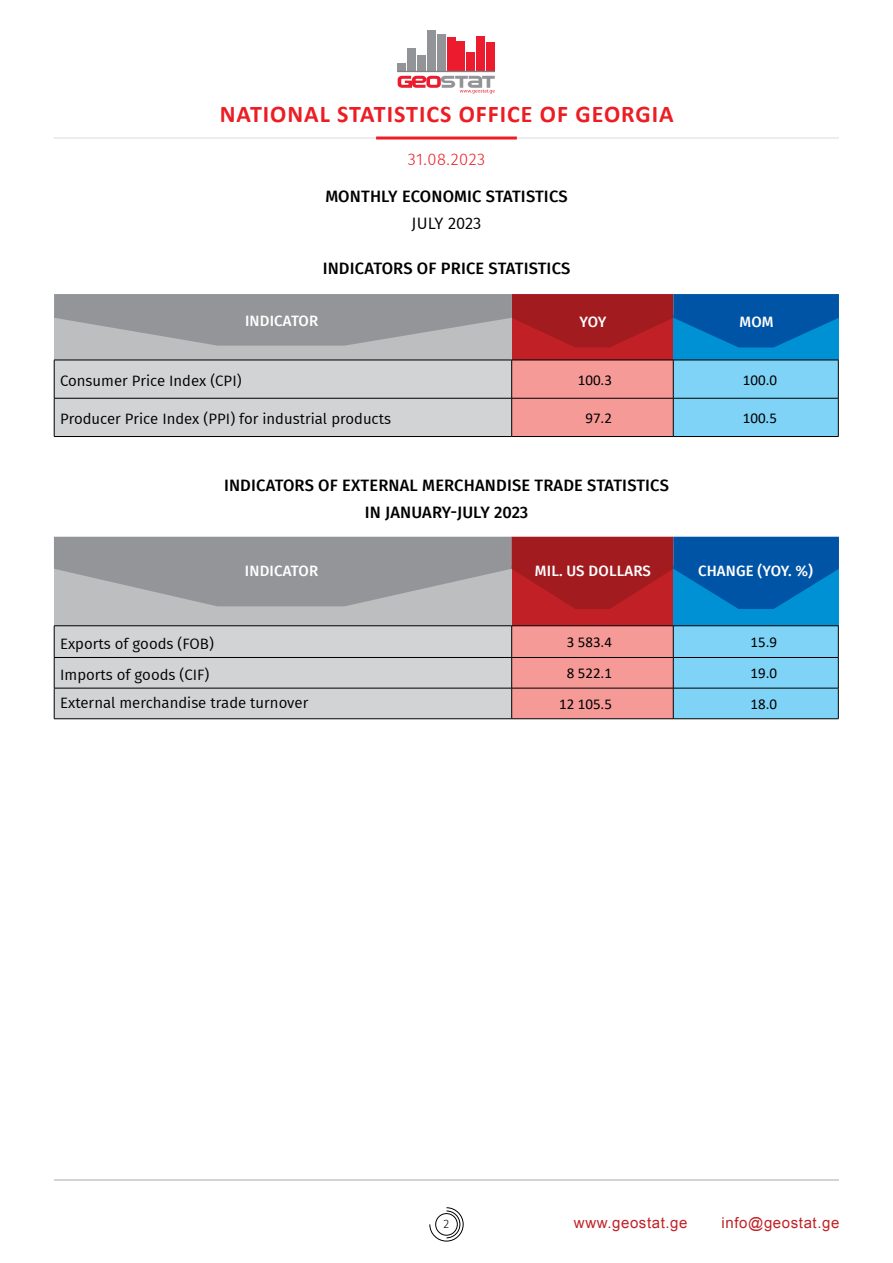
<style>
.page{position:relative;width:893px;height:1263px;background:#fff}
.page>*{position:absolute;margin:0;border:0;box-sizing:border-box;transform-origin:0 0}
.t1{font:700 24px "Calibri";letter-spacing:.04em;color:#ed1d24}
.t2{font:500 16.5px/27px "Fira GO";letter-spacing:.01em;color:#000;text-align:center}
.t3{font:300 16.5px "Fira GO";letter-spacing:.035em;color:#ed1d24}
.t4{font:16.5px "Fira GO";letter-spacing:-.005em;color:#000}
.t5{font:15px "Fira GO";color:#000}
.t6{font:500 15px "Fira GO";letter-spacing:.01em;color:#fff}
.t7{font:15px "Calibri";color:#000}
.t8{font:15px "BPG Ingiri Arial";letter-spacing:.04em;color:#c12026}
.t9{font:300 12px "Fira GO";color:#000}
</style>
<div class="page">
<svg style="left:429px;top:1207px;width:35px;height:34px"></svg>
<hr style="left:54px;top:1179px;width:785px;height:1px;background:#a7a9ac">
<hr style="left:54px;top:137px;width:785px;height:2px;background:#e6e7e8">
<hr style="left:376px;top:137px;width:141px;height:3px;background:#ed1d24">
<div style="left:398px;top:63px;width:8px;height:9px;background:#929497"></div>
<div style="left:407px;top:48px;width:9px;height:24px;background:#929497"></div>
<div style="left:417px;top:55px;width:9px;height:17px;background:#929497"></div>
<div style="left:427px;top:31px;width:9px;height:41px;background:#929497"></div>
<div style="left:437px;top:35px;width:9px;height:37px;background:#929497"></div>
<div style="left:447px;top:37px;width:8px;height:35px;background:#ec1b2e"></div>
<div style="left:457px;top:42px;width:8px;height:30px;background:#ec1b2e"></div>
<div style="left:466px;top:52px;width:9px;height:20px;background:#ec1b2e"></div>
<div style="left:476px;top:36px;width:9px;height:36px;background:#ec1b2e"></div>
<div style="left:486px;top:42px;width:9px;height:30px;background:#ec1b2e"></div>
<hr style="left:398px;top:71px;width:97px;height:1px;background:#808184">
<svg style="left:398px;top:76px;width:97px;height:18px"></svg>
<div style="left:54px;top:566px;width:458px;height:60px;background:#bcbec0"></div>
<div style="left:512px;top:566px;width:161px;height:60px;background:#c12026"></div>
<div style="left:673px;top:566px;width:166px;height:60px;background:#0091d4"></div>
<svg style="left:54px;top:537px;width:785px;height:72px"></svg>
<div style="left:512px;top:316px;width:161px;height:44px;background:#c12026"></div>
<div style="left:673px;top:316px;width:166px;height:44px;background:#0091d4"></div>
<div style="left:54px;top:316px;width:458px;height:44px;background:#bcbec0"></div>
<svg style="left:54px;top:294px;width:785px;height:53px"></svg>
<svg style="left:55px;top:626px;width:783px;height:92px;background:#c5c5cd"></svg>
<hr style="left:512px;top:625px;width:161px;height:1px;background:#000">
<hr style="left:512px;top:657px;width:161px;height:1px;background:#000">
<hr style="left:512px;top:688px;width:161px;height:1px;background:#000">
<hr style="left:512px;top:718px;width:161px;height:1px;background:#000">
<hr style="left:673px;top:625px;width:165px;height:1px;background:#000">
<hr style="left:673px;top:626px;width:1px;height:31px;background:#000">
<hr style="left:838px;top:626px;width:1px;height:31px;background:#000">
<hr style="left:673px;top:657px;width:165px;height:1px;background:#000">
<hr style="left:673px;top:658px;width:1px;height:30px;background:#000">
<hr style="left:838px;top:658px;width:1px;height:30px;background:#000">
<hr style="left:673px;top:688px;width:165px;height:1px;background:#000">
<hr style="left:673px;top:688px;width:1px;height:30px;background:#000">
<hr style="left:838px;top:688px;width:1px;height:30px;background:#000">
<hr style="left:673px;top:718px;width:165px;height:1px;background:#000">
<hr style="left:54px;top:625px;width:458px;height:1px;background:#000">
<hr style="left:54px;top:626px;width:1px;height:31px;background:#000">
<hr style="left:511px;top:626px;width:1px;height:31px;background:#000">
<hr style="left:54px;top:657px;width:458px;height:1px;background:#000">
<hr style="left:54px;top:658px;width:1px;height:30px;background:#000">
<hr style="left:511px;top:658px;width:1px;height:30px;background:#000">
<hr style="left:54px;top:688px;width:458px;height:1px;background:#000">
<hr style="left:54px;top:688px;width:1px;height:30px;background:#000">
<hr style="left:511px;top:688px;width:1px;height:30px;background:#000">
<hr style="left:54px;top:718px;width:458px;height:1px;background:#000">
<svg style="left:55px;top:361px;width:783px;height:75px;background:#c6c6cd"></svg>
<hr style="left:512px;top:360px;width:161px;height:1px;background:#000">
<hr style="left:512px;top:398px;width:161px;height:1px;background:#000">
<hr style="left:512px;top:436px;width:161px;height:1px;background:#000">
<hr style="left:673px;top:360px;width:165px;height:1px;background:#000">
<hr style="left:673px;top:360px;width:1px;height:38px;background:#000">
<hr style="left:838px;top:360px;width:1px;height:38px;background:#000">
<hr style="left:673px;top:398px;width:165px;height:1px;background:#000">
<hr style="left:673px;top:398px;width:1px;height:38px;background:#000">
<hr style="left:838px;top:398px;width:1px;height:38px;background:#000">
<hr style="left:673px;top:436px;width:165px;height:1px;background:#000">
<hr style="left:54px;top:360px;width:458px;height:1px;background:#000">
<hr style="left:54px;top:360px;width:1px;height:38px;background:#000">
<hr style="left:511px;top:360px;width:1px;height:38px;background:#000">
<hr style="left:54px;top:398px;width:458px;height:1px;background:#000">
<hr style="left:54px;top:398px;width:1px;height:38px;background:#000">
<hr style="left:511px;top:398px;width:1px;height:38px;background:#000">
<hr style="left:54px;top:436px;width:458px;height:1px;background:#000">
<h1 class="t1" style="left:220px;top:97px;width:455px">NATIONAL STATISTICS OFFICE OF GEORGIA</h1>
<p class="t3" style="left:408px;top:149px;width:79px">31.08.2023</p>
<p class="t2" style="left:325px;top:183px;width:244px">MONTHLY ECONOMIC STATISTICS</p>
<p class="t4" style="left:412px;top:214px;width:71px">JULY 2023</p>
<p class="t2" style="left:323px;top:255px;width:249px">INDICATORS OF PRICE STATISTICS</p>
<p class="t6" style="left:245px;top:312px;width:75px">INDICATOR</p>
<p class="t6" style="left:579px;top:313px;width:28px">YOY</p>
<p class="t6" style="left:740px;top:313px;width:35px">MOM</p>
<p class="t5" style="left:60px;top:372px;width:183px">Consumer Price Index (CPI)</p>
<p class="t7" style="left:578px;top:369px;width:36px">100.3</p>
<p class="t7" style="left:743px;top:369px;width:36px">100.0</p>
<p class="t5" style="left:60px;top:410px;width:332px">Producer Price Index (PPI) for industrial products</p>
<p class="t7" style="left:585px;top:408px;width:28px">97.2</p>
<p class="t7" style="left:743px;top:408px;width:36px">100.5</p>
<p class="t2" style="left:224px;top:472px;width:446px">INDICATORS OF EXTERNAL MERCHANDISE TRADE STATISTICS<br>IN JANUARY-JULY 2023</p>
<p class="t6" style="left:245px;top:562px;width:75px">INDICATOR</p>
<p class="t6" style="left:535px;top:561px;width:118px">MIL. US DOLLARS</p>
<p class="t6" style="left:698px;top:561px;width:116px">CHANGE (YOY. %)</p>
<p class="t5" style="left:60px;top:635px;width:155px">Exports of goods (FOB)</p>
<p class="t7" style="left:567px;top:632px;width:47px">3 583.4</p>
<p class="t7" style="left:750px;top:632px;width:28px">15.9</p>
<p class="t5" style="left:60px;top:666px;width:151px">Imports of goods (CIF)</p>
<p class="t7" style="left:567px;top:663px;width:47px">8 522.1</p>
<p class="t7" style="left:750px;top:663px;width:28px">19.0</p>
<p class="t5" style="left:60px;top:694px;width:250px">External merchandise trade turnover</p>
<p class="t7" style="left:559px;top:694px;width:54px">12 105.5</p>
<p class="t7" style="left:750px;top:694px;width:28px">18.0</p>
<p class="t9" style="left:444px;top:1217px;width:7px">2</p>
<p class="t8" style="left:574px;top:1213px;width:115px">www.geostat.ge</p>
<p class="t8" style="left:722px;top:1213px;width:119px">info@geostat.ge</p>
</div>
